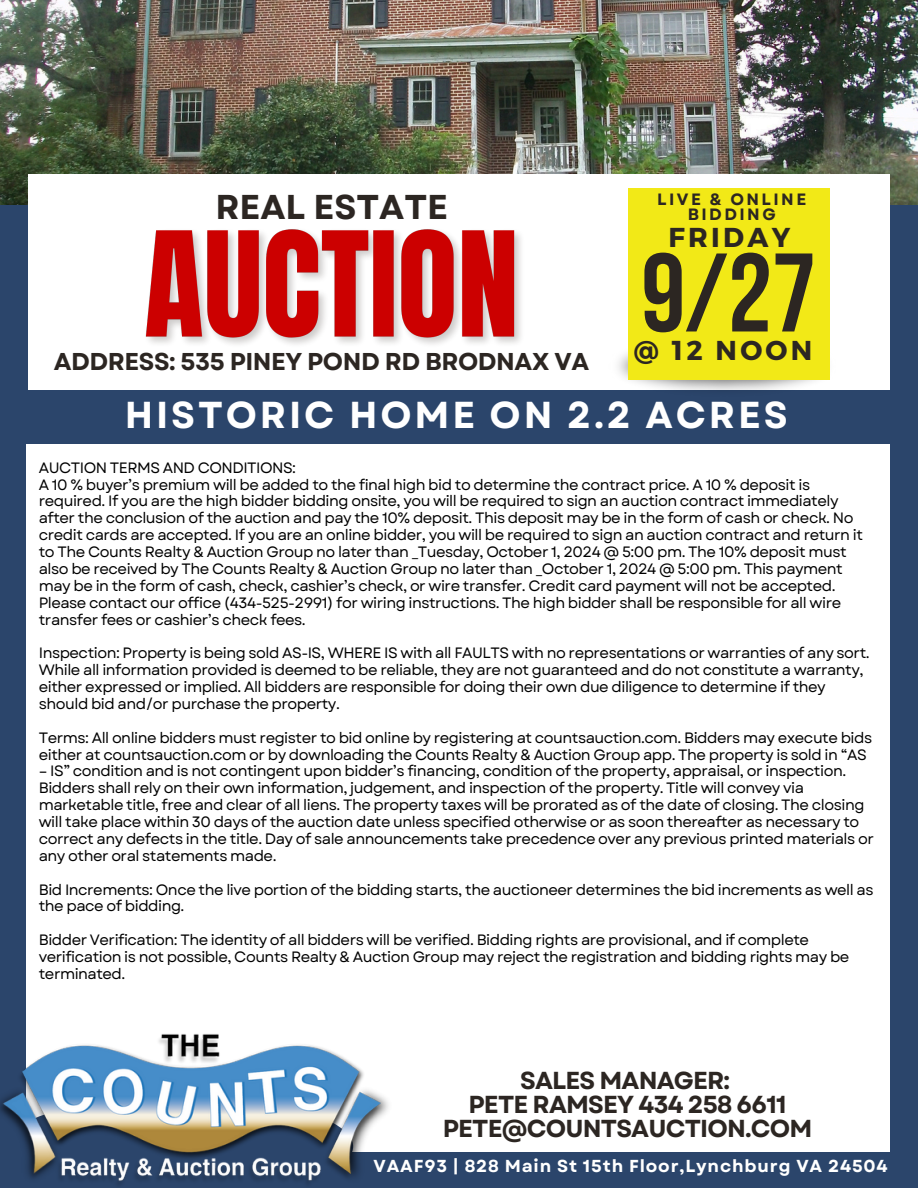
<style>
.page{position:relative;width:918px;height:1188px;background:#2b456b}
.page>*{position:absolute;margin:0;border:0;box-sizing:border-box;transform-origin:0 0}
.t1{font:700 111.45px "Bebas Neue";color:#2c2622}
.t2{font:700 37.5px "Garet";letter-spacing:.075em;color:#fff}
.t3{font:700 34.5px "Garet";color:#2c2622}
.t4{font:700 27.3px "Montserrat";letter-spacing:.12em;color:#2c2622}
.t5{font:700 24.6px/23.7px "Garet";letter-spacing:-.035em;color:#2c2622;text-align:center}
.t6{font:700 24.3px "Garet";letter-spacing:-.02em;color:#2c2622}
.t7{font:700 17.25px "Garet";letter-spacing:.05em;color:#fff}
.t8{font:700 16.35px/14.7px "Garet";letter-spacing:.15em;color:#2c2622;text-align:center}
.t9{font:15px/16.8px "Garet";letter-spacing:-.035em;color:#000}
</style>
<div class="page">
<img style="left:0;top:0;width:918px;height:205px">
<div style="left:29px;top:174px;width:861px;height:216px;background:#fff"></div>
<img style="left:618px;top:334px;width:212px;height:56px">
<div style="left:628px;top:189px;width:201px;height:191px;background:#f2e917"></div>
<div style="left:26px;top:444px;width:864px;height:708px;background:#fff"></div>
<img style="left:0;top:1034px;width:389px;height:151px">
<img style="left:145px;top:229px;width:376px;height:116px">
<h6 class="t3" style="left:215px;top:182px;width:234px">REAL ESTATE</h6>
<p class="t6" style="left:54px;top:344px;width:537px">ADDRESS: 535 PINEY POND RD BRODNAX VA</p>
<h4 class="t8" style="left:657px;top:192px;width:151px">LIVE &amp; ONLINE<br>BIDDING</h4>
<h2 class="t4" style="left:669px;top:220px;width:123px">FRIDAY</h2>
<h4 class="t1" style="left:641px;top:248px;width:176px">9/27</h4>
<p class="t4" style="left:634px;top:332px;width:180px">@ 12 NOON</p>
<h3 class="t2" style="left:125px;top:388px;width:664px">HISTORIC HOME ON 2.2 ACRES</h3>
<p class="t9" style="left:39px;top:459px;width:259px">AUCTION TERMS AND CONDITIONS:</p>
<p class="t9" style="left:39px;top:476px;width:826px">A 10 % buyer’s premium will be added to the final high bid to determine the contract price. A 10 % deposit is required. If you are the high bidder bidding onsite, you will be required to sign an auction contract immediately after the conclusion of the auction and pay the 10% deposit. This deposit may be in the form of cash or check. No credit cards are accepted. If you are an online bidder, you will be required to sign an auction contract and return it to The Counts Realty &amp; Auction Group no later than _Tuesday, October 1, 2024 @ 5:00 pm. The 10% deposit must also be received by The Counts Realty &amp; Auction Group no later than _October 1, 2024 @ 5:00 pm. This payment may be in the form of cash, check, cashier’s check, or wire transfer. Credit card payment will not be accepted.<br>Please contact our office (434-525-2991) for wiring instructions. The high bidder shall be responsible for all wire transfer fees or cashier’s check fees.</p>
<p class="t9" style="left:39px;top:645px;width:832px">Inspection: Property is being sold AS-IS, WHERE IS with all FAULTS with no representations or warranties of any sort.<br>While all information provided is deemed to be reliable, they are not guaranteed and do not constitute a warranty, either expressed or implied. All bidders are responsible for doing their own due diligence to determine if they should bid and/or purchase the property.</p>
<p class="t9" style="left:39px;top:729px;width:835px">Terms: All online bidders must register to bid online by registering at countsauction.com. Bidders may execute bids either at countsauction.com or by downloading the Counts Realty &amp; Auction Group app. The property is sold in “AS</p>
<p class="t9" style="left:39px;top:763px;width:837px">– IS” condition and is not contingent upon bidder’s financing, condition of the property, appraisal, or inspection.<br>Bidders shall rely on their own information, judgement, and inspection of the property. Title will convey via marketable title, free and clear of all liens. The property taxes will be prorated as of the date of closing. The closing will take place within 30 days of the auction date unless specified otherwise or as soon thereafter as necessary to correct any defects in the title. Day of sale announcements take precedence over any previous printed materials or any other oral statements made.</p>
<p class="t9" style="left:39px;top:881px;width:836px">Bid Increments: Once the live portion of the bidding starts, the auctioneer determines the bid increments as well as the pace of bidding.</p>
<p class="t9" style="left:39px;top:932px;width:812px">Bidder Verification: The identity of all bidders will be verified. Bidding rights are provisional, and if complete verification is not possible, Counts Realty &amp; Auction Group may reject the registration and bidding rights may be terminated.</p>
<p class="t5" style="left:443px;top:1069px;width:371px">SALES MANAGER:<br>PETE RAMSEY 434 258 6611<br>PETE@COUNTSAUCTION.COM</p>
<p class="t7" style="left:374px;top:1154px;width:516px">VAAF93 | 828 Main St 15th Floor,Lynchburg VA 24504</p>
</div>
